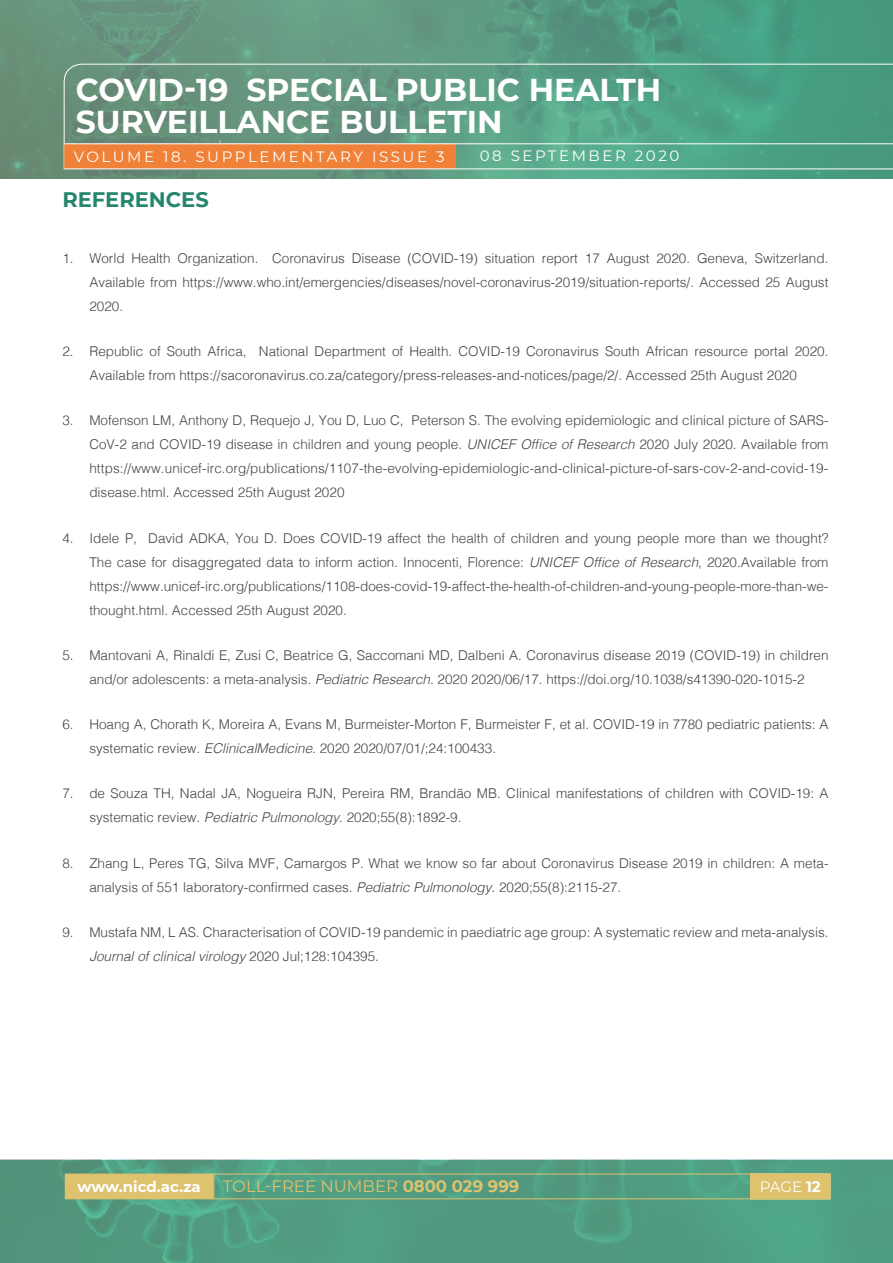
<style>
.page{position:relative;width:893px;height:1263px;background:#fff}
.page>*{position:absolute;margin:0;border:0;box-sizing:border-box;transform-origin:0 0}
.t1{font:700 31.5px/31.5px "Montserrat";color:#fff}
.t2{font:700 21px "Montserrat";color:#25866b}
.t3{font:16.5px "Montserrat";color:#dec26d}
.t4{font:15px "Montserrat";letter-spacing:.17em;color:#fff}
.t5{font:700 15px "Montserrat";color:#fff}
.t6{font:300 13.5px/24px "Helvetica";color:#474442}
.s1{font-style:italic}
.s2{font-weight:700}
</style>
<div class="page">
<svg style="left:0;top:0;width:893px;height:179px;background:#5c987f"></svg>
<svg style="left:0;top:1160px;width:893px;height:103px;background:#519d81"></svg>
<svg style="left:63px;top:63px;width:830px;height:107px;background:#5c9e85"></svg>
<div style="left:65px;top:144px;width:390px;height:24px;background:#f08138"></div>
<div style="left:64px;top:144px;width:392px;height:25px;border:1px solid #f08138"></div>
<div style="left:213px;top:1174px;width:617px;height:25px;border:1px solid #dec26d"></div>
<div style="left:751px;top:1174px;width:79px;height:25px;background:#dec26d"></div>
<div style="left:65px;top:1174px;width:148px;height:25px;background:#dec26d"></div>
<hr style="left:64px;top:169px;width:829px;height:1px;background:#fff">
<hr style="left:64px;top:143px;width:829px;height:1px;background:#fff">
<h1 class="t1" style="left:76px;top:73px;width:587px">COVID-19 SPECIAL PUBLIC HEALTH<br>SURVEILLANCE BULLETIN</h1>
<p class="t4" style="left:480px;top:145px;width:201px">08 SEPTEMBER 2020</p>
<h2 class="t2" style="left:62px;top:185px;width:148px">REFERENCES</h2>
<p class="t4" style="left:74px;top:146px;width:372px">VOLUME 18. SUPPLEMENTARY ISSUE 3</p>
<p class="t6" style="left:89px;top:245px;width:741px;text-align:justify;text-indent:-27px">1. World Health Organization. Coronavirus Disease (COVID-19) situation report 17 August 2020. Geneva, Switzerland.<br>Available from https://www.who.int/emergencies/diseases/novel-coronavirus-2019/situation-reports/. Accessed 25 August 2020.</p>
<p class="t6" style="left:62px;top:338px;width:768px;text-align:center">2. Republic of South Africa, National Department of Health. COVID-19 Coronavirus South African resource portal 2020.<br>Available from https://sacoronavirus.co.za/category/press-releases-and-notices/page/2/. Accessed 25th August 2020</p>
<p class="t6" style="left:89px;top:407px;width:741px;text-align:justify;text-indent:-27px">3. Mofenson LM, Anthony D, Requejo J, You D, Luo C, Peterson S. The evolving epidemiologic and clinical picture of SARS-CoV-2 and COVID-19 disease in children and young people. <span class="s1">UNICEF Office of Research</span> 2020 July 2020. Available from https://www.unicef-irc.org/publications/1107-the-evolving-epidemiologic-and-clinical-picture-of-sars-cov-2-and-covid-19- disease.html. Accessed 25th August 2020</p>
<p class="t6" style="left:89px;top:525px;width:741px;text-align:justify;text-indent:-27px">4. Idele P, David ADKA, You D. Does COVID-19 affect the health of children and young people more than we thought?<br>The case for disaggregated data to inform action. Innocenti, Florence: <span class="s1">UNICEF Office of Research</span>, 2020.Available from https://www.unicef-irc.org/publications/1108-does-covid-19-affect-the-health-of-children-and-young-people-more-than-we&shy;thought.html. Accessed 25th August 2020.</p>
<p class="t6" style="left:62px;top:642px;width:768px;text-align:center">5. Mantovani A, Rinaldi E, Zusi C, Beatrice G, Saccomani MD, Dalbeni A. Coronavirus disease 2019 (COVID-19) in children and/or adolescents: a meta-analysis. <span class="s1">Pediatric Research</span>. 2020 2020/06/17. https://doi.org/10.1038/s41390-020-1015-2</p>
<p class="t6" style="left:89px;top:711px;width:741px;text-indent:-27px">6. Hoang A, Chorath K, Moreira A, Evans M, Burmeister-Morton F, Burmeister F, et al. COVID-19 in 7780 pediatric patients: A systematic review. <span class="s1">EClinicalMedicine</span>. 2020 2020/07/01/;24:100433.</p>
<p class="t6" style="left:89px;top:781px;width:741px;text-indent:-27px">7. de Souza TH, Nadal JA, Nogueira RJN, Pereira RM, Brandão MB. Clinical manifestations of children with COVID-19: A systematic review. <span class="s1">Pediatric Pulmonology</span>. 2020;55(8):1892-9.</p>
<p class="t6" style="left:89px;top:850px;width:741px;text-indent:-27px">8. Zhang L, Peres TG, Silva MVF, Camargos P. What we know so far about Coronavirus Disease 2019 in children: A meta&shy;analysis of 551 laboratory-confirmed cases. <span class="s1">Pediatric Pulmonology</span>. 2020;55(8):2115-27.</p>
<p class="t6" style="left:89px;top:919px;width:741px;text-indent:-27px">9. Mustafa NM, L AS. Characterisation of COVID-19 pandemic in paediatric age group: A systematic review and meta-analysis.<br><span class="s1">Journal of clinical virology</span> 2020 Jul;128:104395.</p>
<p class="t5" style="left:78px;top:1176px;width:125px">www.nicd.ac.za</p>
<p class="t3" style="left:223px;top:1175px;width:298px">TOLL-FREE NUMBER <span class="s2">0800 029 999</span></p>
<p class="t4" style="left:760px;top:1176px;width:62px">PAGE <span class="s2">12</span></p>
</div>
